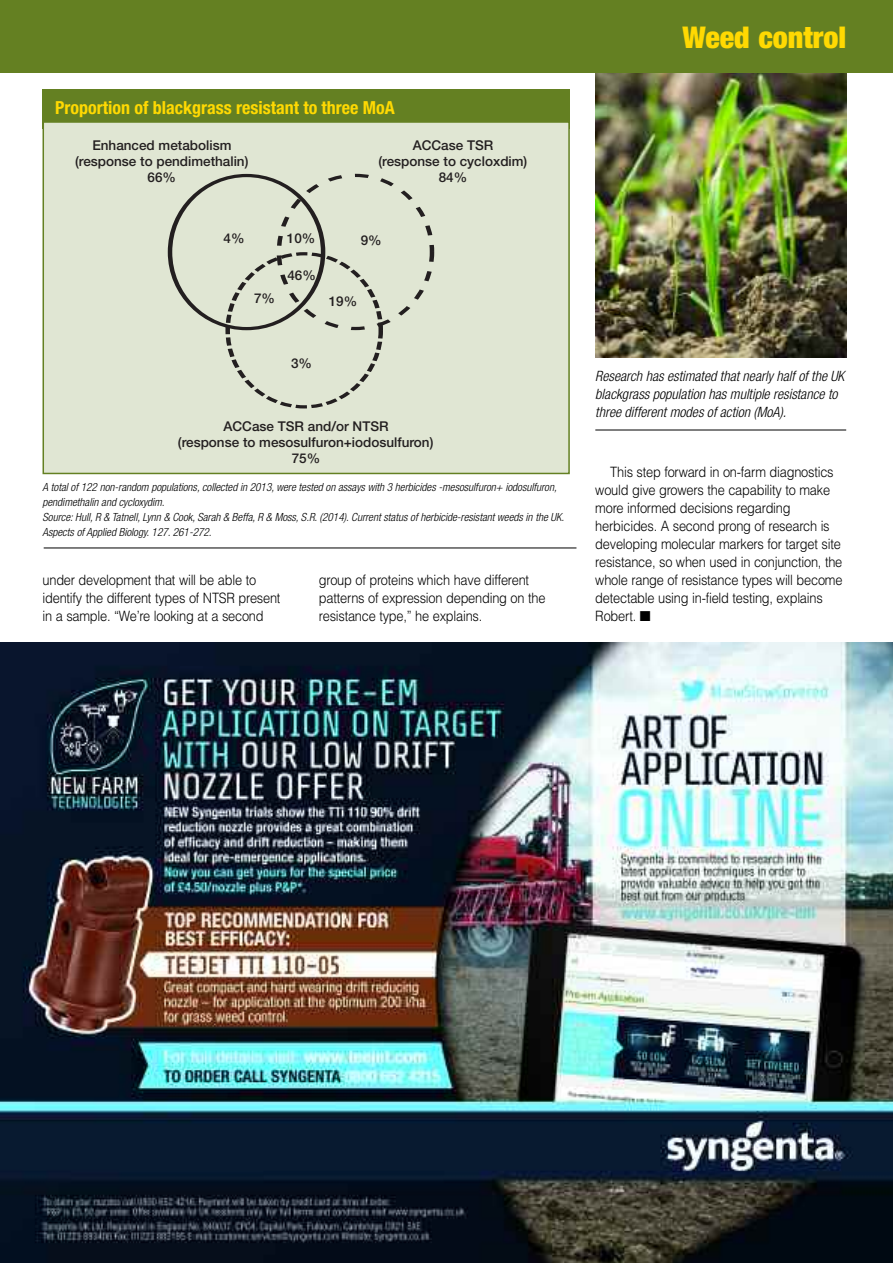
<style>
.page{position:relative;width:893px;height:1263px;background:#fff}
.page>*{position:absolute;margin:0;border:0;box-sizing:border-box;transform-origin:0 0}
.t1{font:900 condensed 30px "Helvetica Neue";color:#ffd902}
.t2{font:700 condensed 18px "Helvetica Neue";color:#ffd902}
.t3{font:300 14.25px/18px "Helvetica";letter-spacing:-.015em;color:#000;scale:.9 1}
.t4{font:italic 300 condensed 14.25px/18px "Helvetica Neue";color:#000}
.t5{font:500 13.5px/16.2px "Helvetica Neue";color:#231f20;text-align:center}
.t6{font:italic 300 condensed 11.25px/15px "Helvetica Neue";color:#000}
</style>
<div class="page">
<div style="left:43px;top:89px;width:527px;height:39px;background:#648022"></div>
<div style="left:43px;top:122px;width:526px;height:351px;background:#e0e6d3"></div>
<div style="left:168px;top:174px;width:157px;height:156px;border:4px solid #231f20;border-radius:50%"></div>
<div style="left:277px;top:173px;width:157px;height:157px;border:4px dashed #231f20;border-radius:50%"></div>
<div style="left:226px;top:252px;width:157px;height:157px;border:4px dashed #231f20;border-radius:50%"></div>
<div style="left:43px;top:121px;width:527px;height:353px;border:2px solid #648022"></div>
<hr style="left:44px;top:548px;width:532px;height:1px;background:#000">
<img style="left:595px;top:72px;width:251px;height:286px">
<hr style="left:595px;top:430px;width:251px;height:1px;background:#000">
<img style="left:0;top:642px;width:893px;height:621px">
<div style="left:0;top:0;width:893px;height:72px;background:#648022"></div>
<p class="t2" style="left:55px;top:101px;width:341px">Proportion of blackgrass resistant to three MoA</p>
<p class="t5" style="left:79px;top:138px;width:171px">Enhanced metabolism response to pendimethalin)<br>66%</p>
<p class="t5" style="left:382px;top:138px;width:147px">ACCase TSR<br>response to cycloxdim)<br>84%</p>
<p class="t5" style="left:224px;top:232px;width:23px">4%</p>
<p class="t5" style="left:254px;top:291px;width:23px">7%</p>
<p class="t5" style="left:287px;top:231px;width:30px">10%</p>
<p class="t5" style="left:361px;top:234px;width:23px">9%</p>
<p class="t5" style="left:287px;top:268px;width:30px">46%</p>
<p class="t5" style="left:329px;top:294px;width:30px">19%</p>
<p class="t5" style="left:291px;top:357px;width:23px">3%</p>
<p class="t5" style="left:182px;top:419px;width:253px">ACCase TSR and/or NTSR<br>response to mesosulfuron+iodosulfuron)<br>75%</p>
<p class="t6" style="left:43px;top:481px;width:523px">A total of 122 non-random populations, collected in 2013, were tested on assays with 3 herbicides -mesosulfuron+ iodosulfuron, pendimethalin and cycloxydim.<br>Source: Hull, R &amp; Tatnell, Lynn &amp; Cook, Sarah &amp; Beffa, R &amp; Moss, S.R. (2014). Current status of herbicide-resistant weeds in the UK.<br>Aspects of Applied Biology. 127. 261-272.</p>
<p class="t3" style="left:43px;top:571px;width:266px">under development that will be able to identify the different types of NTSR present in a sample. “We’re looking at a second</p>
<p class="t3" style="left:319px;top:571px;width:253px">group of proteins which have different patterns of expression depending on the resistance type,” he explains.</p>
<h1 class="t1" style="left:683px;top:27px;width:165px">Weed control</h1>
<p class="t4" style="left:595px;top:368px;width:251px">Research has estimated that nearly half of the UK blackgrass population has multiple resistance to three different modes of action (MoA).</p>
<p class="t3" style="left:595px;top:463px;width:276px;text-indent:15px">This step forward in on-farm diagnostics would give growers the capability to make more informed decisions regarding herbicides. A second prong of research is developing molecular markers for target site resistance, so when used in conjunction, the whole range of resistance types will become detectable using in-field testing, explains Robert. ■</p>
</div>
